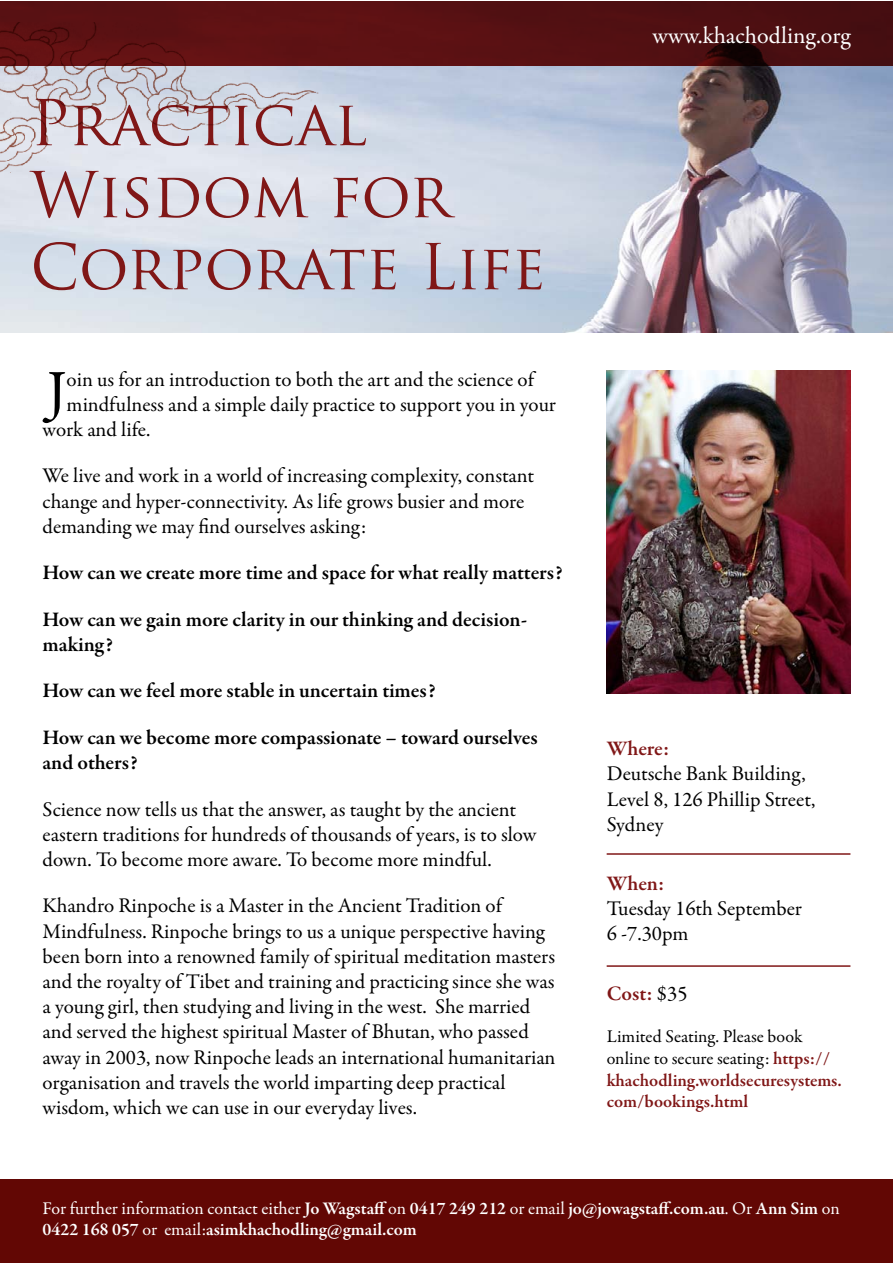
<style>
.page{position:relative;width:893px;height:1263px;background:#fff}
.page>*{position:absolute;margin:0;border:0;box-sizing:border-box;transform-origin:0 0}
.t1{font:61.5px/72px "Trajan Pro";color:#801717}
.t2{font:59.85px "Garamond Premr Pro";color:#000}
.t3{font:24px "Garamond Premr Pro";color:#fff}
.t4{font:21px/25.2px "Garamond Premr Pro";letter-spacing:-.005em;color:#000}
.t5{font:600 21px/25.2px "Garamond Premr Pro";letter-spacing:-.005em;color:#000}
.t6{font:600 21px "Garamond Premr Pro";color:#801717}
.t7{font:600 18px/21.6px "Garamond Premr Pro";color:#fff}
.t8{font:600 18px/21.6px "Garamond Premr Pro";color:#801717}
.s1{font-weight:400;color:#000}
.s2{font-weight:400}
</style>
<div class="page">
<div style="left:0;top:1179px;width:892px;height:84px;background:#620704"></div>
<img style="left:0;top:66px;width:892px;height:266px">
<div style="left:0;top:1px;width:892px;height:65px;background:linear-gradient(to right,#611214,#480e10)"></div>
<img style="left:0;top:22px;width:325px;height:162px">
<hr style="left:607px;top:853px;width:243px;height:2px;background:#801717">
<hr style="left:607px;top:965px;width:243px;height:2px;background:#801717">
<img style="left:607px;top:370px;width:243px;height:323px">
<h1 class="t1" style="left:30px;top:86px;width:517px">Practical<br>Wisdom for<br>Corporate Life</h1>
<h2 class="t2" style="left:47px;top:356px;width:21px">J</h2>
<p class="t4" style="left:67px;top:367px;width:469px">oin us for an introduction to both the art and the science of</p>
<p class="t4" style="left:67px;top:392px;width:491px">mindfulness and a simple daily practice to support you in your</p>
<p class="t4" style="left:43px;top:417px;width:109px">work and life.</p>
<p class="t4" style="left:43px;top:464px;width:493px">We live and work in a world of increasing complexity, constant change and hyper-connectivity. As life grows busier and more demanding we may find ourselves asking:</p>
<p class="t5" style="left:43px;top:560px;width:522px">How can we create more time and space for what really matters?</p>
<p class="t5" style="left:43px;top:607px;width:486px">How can we gain more clarity in our thinking and decision&shy;making?</p>
<p class="t5" style="left:43px;top:679px;width:395px">How can we feel more stable in uncertain times?</p>
<p class="t5" style="left:43px;top:725px;width:497px">How can we become more compassionate – toward ourselves and others?</p>
<p class="t4" style="left:43px;top:797px;width:496px">Science now tells us that the answer, as taught by the ancient eastern traditions for hundreds of thousands of years, is to slow down. To become more aware. To become more mindful.</p>
<p class="t4" style="left:43px;top:894px;width:514px">Khandro Rinpoche is a Master in the Ancient Tradition of Mindfulness. Rinpoche brings to us a unique perspective having been born into a renowned family of spiritual meditation masters and the royalty of Tibet and training and practicing since she was a young girl, then studying and living in the west. She married and served the highest spiritual Master of Bhutan, who passed away in 2003, now Rinpoche leads an international humanitarian organisation and travels the world imparting deep practical wisdom, which we can use in our everyday lives.</p>
<p class="t3" style="left:652px;top:21px;width:200px">www.khachodling.org</p>
<p class="t6" style="left:607px;top:736px;width:64px">Where:</p>
<p class="t4" style="left:607px;top:762px;width:210px">Deutsche Bank Building,<br>Level 8, 126 Phillip Street,<br>Sydney</p>
<p class="t6" style="left:607px;top:871px;width:59px">When:</p>
<p class="t4" style="left:607px;top:896px;width:197px">Tuesday 16th September<br>6 -7.30pm</p>
<p class="t6" style="left:607px;top:980px;width:82px">Cost: <span class="s1">$35</span></p>
<p class="t8" style="left:607px;top:1026px;width:237px"><span class="s1">Limited Seating. Please book online to secure seating:</span> https:// khachodling.worldsecuresystems. com/bookings.html</p>
<p class="t7" style="left:43px;top:1197px;width:799px"><span class="s2">For further information contact either</span> Jo Wagstaff<span class="s2">on</span> 0417 249 212 <span class="s2">or email</span> jo@jowagstaff.com.au<span class="s2">. Or</span> Ann Sim <span class="s2">on<br></span>0422 168 057 <span class="s2">or email:</span>asimkhachodling@gmail.com</p>
</div>
